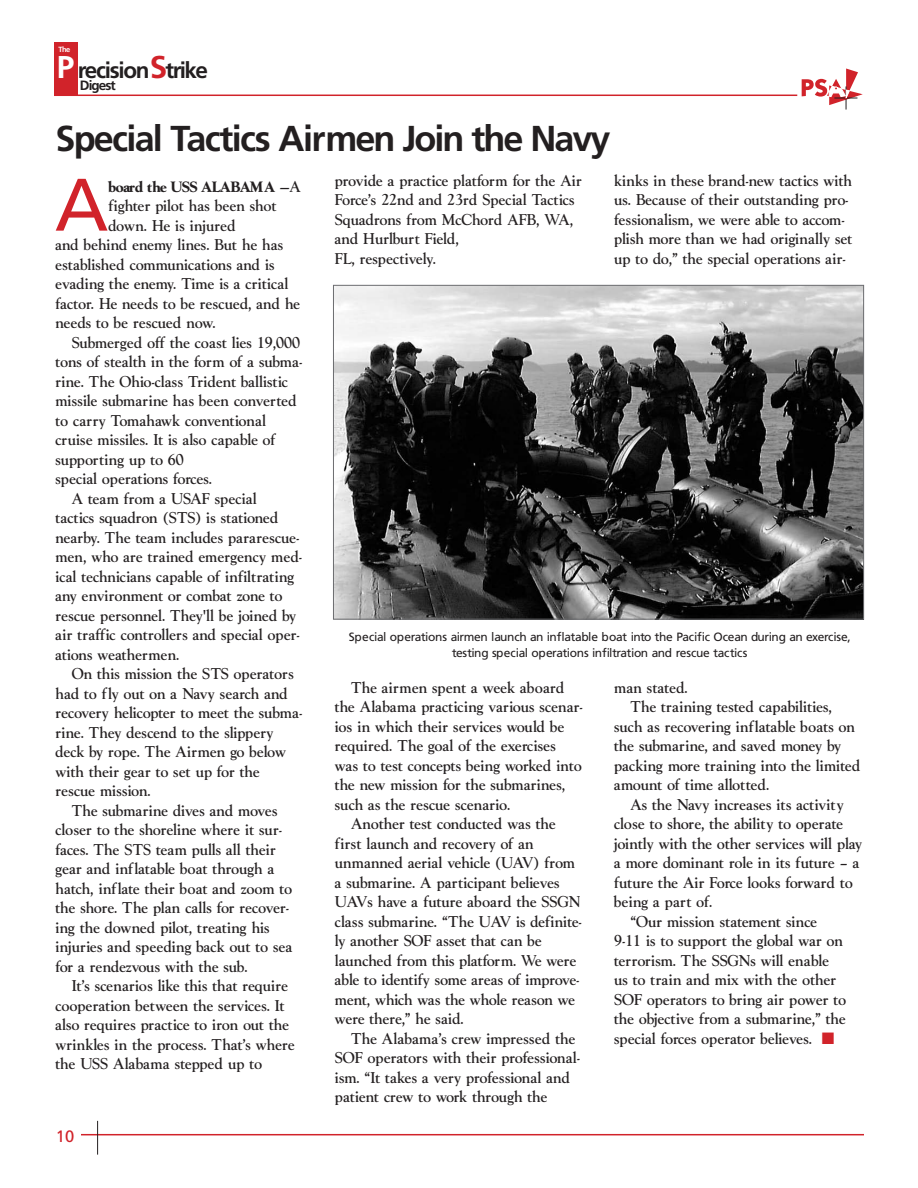
<style>
.page{position:relative;width:918px;height:1188px;background:#fff}
.page>*{position:absolute;margin:0;border:0;box-sizing:border-box;transform-origin:0 0}
.t1{font:74.25px "Frutiger";color:#d1232a}
.t2{font:700 36px "Frutiger";letter-spacing:-.05em;color:#231f20}
.t3{font:700 22.5px "Frutiger";letter-spacing:-.055em;color:#231f20}
.t4{font:16.5px/19.5px "Goudy Light DTC";color:#231f20}
.t5{font:16.5px "Goudy Light DTC";letter-spacing:.025em;color:#231f20}
.t6{font:16.5px "Goudy Light DTC";letter-spacing:.02em;color:#231f20}
.t7{font:16.5px "Frutiger";color:#d1232a}
.t8{font:15.75px "Goudy Bold DTC";letter-spacing:-.04em;color:#231f20}
.t9{font:700 13.5px "Frutiger";letter-spacing:-.065em;color:#231f20}
.t10{font:12px/15.8px "Frutiger";letter-spacing:-.025em;color:#231f20;text-align:center}
.t11{font:700 7.5px "Frutiger";color:#fff}
.s1{font-size:31.5px;color:#fff}
.s2{font-size:31.5px;color:#d1232a}
.s3{font-family:"Goudy Light DTC";font-size:16.5px}
.s4{color:#d1232a}
</style>
<div class="page">
<img style="left:335px;top:287px;width:527px;height:331px">
<hr style="left:81px;top:1134px;width:783px;height:1px;background:#d1232a">
<hr style="left:97px;top:1121px;width:1px;height:34px;background:#231f20">
<div style="left:54px;top:42px;width:23px;height:53px;background:#d1232a"></div>
<hr style="left:54px;top:95px;width:743px;height:1px;background:#d1232a">
<svg style="left:802px;top:68px;width:61px;height:42px"></svg>
<p class="t11" style="left:59px;top:47px;width:13px">The</p>
<h3 class="t3" style="left:57px;top:61px;width:153px"><span class="s1">P</span> recision<span class="s2">S</span>trike</h3>
<p class="t9" style="left:80px;top:80px;width:37px">Digest</p>
<h2 class="t2" style="left:56px;top:124px;width:556px">Special Tactics Airmen Join the Navy</h2>
<h1 class="t1" style="left:55px;top:175px;width:55px">A</h1>
<p class="t8" style="left:108px;top:177px;width:194px">board the USS ALABAMA <span class="s3">—A</span></p>
<p class="t4" style="left:335px;top:170px;width:248px">provide a practice platform for the Air<br>Force’s 22nd and 23rd Special Tactics<br>Squadrons from McChord AFB, WA, and Hurlburt Field,<br>FL, respectively.</p>
<p class="t4" style="left:614px;top:170px;width:240px">kinks in these brand-new tactics with us. Because of their outstanding pro&shy;fessionalism, we were able to accom&shy;plish more than we had originally set up to do,” the special operations air-</p>
<p class="t4" style="left:108px;top:196px;width:170px">fighter pilot has been shot</p>
<p class="t4" style="left:108px;top:215px;width:129px">down. He is injured</p>
<p class="t4" style="left:56px;top:235px;width:229px">and behind enemy lines. But he has</p>
<p class="t4" style="left:56px;top:254px;width:221px">established communications and is</p>
<p class="t4" style="left:56px;top:274px;width:234px">evading the enemy. Time is a critical</p>
<p class="t4" style="left:56px;top:293px;width:246px">factor. He needs to be rescued, and he</p>
<p class="t4" style="left:56px;top:313px;width:162px">needs to be rescued now.</p>
<p class="t4" style="left:72px;top:332px;width:230px">Submerged off the coast lies 19,000</p>
<p class="t4" style="left:56px;top:352px;width:248px">tons of stealth in the form of a subma-</p>
<p class="t4" style="left:56px;top:371px;width:234px">rine. The Ohio-class Trident ballistic</p>
<p class="t4" style="left:56px;top:391px;width:243px">missile submarine has been converted</p>
<p class="t4" style="left:56px;top:410px;width:212px">to carry Tomahawk conventional</p>
<p class="t4" style="left:56px;top:430px;width:222px">cruise missiles. It is also capable of</p>
<p class="t4" style="left:56px;top:449px;width:130px">supporting up to 60</p>
<p class="t4" style="left:56px;top:469px;width:158px">special operations forces.</p>
<p class="t4" style="left:72px;top:488px;width:186px">A team from a USAF special</p>
<p class="t4" style="left:56px;top:508px;width:224px">tactics squadron (STS) is stationed</p>
<p class="t4" style="left:56px;top:527px;width:245px">nearby. The team includes pararescue-</p>
<p class="t4" style="left:56px;top:547px;width:248px">men, who are trained emergency med-</p>
<p class="t4" style="left:56px;top:566px;width:240px">ical technicians capable of infiltrating</p>
<p class="t4" style="left:56px;top:586px;width:228px">any environment or combat zone to</p>
<p class="t4" style="left:56px;top:605px;width:242px">rescue personnel. They'll be joined by</p>
<p class="t4" style="left:56px;top:625px;width:246px">air traffic controllers and special oper-</p>
<p class="t4" style="left:56px;top:644px;width:125px">ations weathermen.</p>
<p class="t4" style="left:72px;top:664px;width:223px">On this mission the STS operators</p>
<p class="t4" style="left:56px;top:683px;width:234px">had to fly out on a Navy search and</p>
<p class="t4" style="left:56px;top:703px;width:248px">recovery helicopter to meet the subma-</p>
<p class="t4" style="left:56px;top:722px;width:219px">rine. They descend to the slippery</p>
<p class="t4" style="left:56px;top:742px;width:232px">deck by rope. The Airmen go below</p>
<p class="t4" style="left:56px;top:761px;width:206px">with their gear to set up for the</p>
<p class="t4" style="left:56px;top:781px;width:97px">rescue mission.</p>
<p class="t4" style="left:72px;top:800px;width:207px">The submarine dives and moves</p>
<p class="t4" style="left:56px;top:820px;width:228px">closer to the shoreline where it sur-</p>
<p class="t4" style="left:56px;top:839px;width:222px">faces. The STS team pulls all their</p>
<p class="t4" style="left:56px;top:859px;width:220px">gear and inflatable boat through a</p>
<p class="t4" style="left:56px;top:878px;width:238px">hatch, inflate their boat and zoom to</p>
<p class="t4" style="left:56px;top:898px;width:235px">the shore. The plan calls for recover-</p>
<p class="t4" style="left:56px;top:917px;width:216px">ing the downed pilot, treating his</p>
<p class="t4" style="left:56px;top:937px;width:239px">injuries and speeding back out to sea</p>
<p class="t4" style="left:56px;top:956px;width:193px">for a rendezvous with the sub.</p>
<p class="t4" style="left:72px;top:976px;width:218px">It’s scenarios like this that require</p>
<p class="t4" style="left:56px;top:995px;width:231px">cooperation between the services. It</p>
<p class="t4" style="left:56px;top:1015px;width:235px">also requires practice to iron out the</p>
<p class="t4" style="left:56px;top:1034px;width:241px">wrinkles in the process. That’s where</p>
<p class="t4" style="left:56px;top:1054px;width:208px">the USS Alabama stepped up to</p>
<p class="t10" style="left:349px;top:630px;width:504px">Special operations airmen launch an inflatable boat into the Pacific Ocean during an exercise, testing special operations infiltration and rescue tactics</p>
<p class="t4" style="left:351px;top:677px;width:215px">The airmen spent a week aboard</p>
<p class="t4" style="left:335px;top:697px;width:249px">the Alabama practicing various scenar-</p>
<p class="t4" style="left:335px;top:716px;width:231px">ios in which their services would be</p>
<p class="t4" style="left:335px;top:736px;width:222px">required. The goal of the exercises</p>
<p class="t4" style="left:335px;top:755px;width:248px">was to test concepts being worked into</p>
<p class="t4" style="left:335px;top:775px;width:232px">the new mission for the submarines,</p>
<p class="t4" style="left:335px;top:794px;width:177px">such as the rescue scenario.</p>
<p class="t4" style="left:351px;top:814px;width:206px">Another test conducted was the</p>
<p class="t4" style="left:335px;top:833px;width:200px">first launch and recovery of an</p>
<p class="t4" style="left:335px;top:853px;width:242px">unmanned aerial vehicle (UAV) from</p>
<p class="t4" style="left:335px;top:872px;width:226px">a submarine. A participant believes</p>
<p class="t4" style="left:335px;top:892px;width:247px">UAVs have a future aboard the SSGN</p>
<p class="t4" style="left:335px;top:911px;width:248px">class submarine. “The UAV is definite-</p>
<p class="t4" style="left:335px;top:931px;width:208px">ly another SOF asset that can be</p>
<p class="t4" style="left:335px;top:950px;width:243px">launched from this platform. We were</p>
<p class="t4" style="left:335px;top:970px;width:246px">able to identify some areas of improve-</p>
<p class="t4" style="left:335px;top:989px;width:242px">ment, which was the whole reason we</p>
<p class="t4" style="left:335px;top:1009px;width:130px">were there,” he said.</p>
<p class="t6" style="left:351px;top:1029px;width:226px">The Alabama’s crew impressed the</p>
<p class="t4" style="left:335px;top:1048px;width:247px">SOF operators with their professional-</p>
<p class="t4" style="left:335px;top:1067px;width:236px">ism. “It takes a very professional and</p>
<p class="t4" style="left:335px;top:1087px;width:214px">patient crew to work through the</p>
<p class="t5" style="left:614px;top:678px;width:75px">man stated.</p>
<p class="t5" style="left:630px;top:697px;width:203px">The training tested capabilities,</p>
<p class="t4" style="left:614px;top:716px;width:242px">such as recovering inflatable boats on</p>
<p class="t4" style="left:614px;top:736px;width:228px">the submarine, and saved money by</p>
<p class="t4" style="left:614px;top:755px;width:248px">packing more training into the limited</p>
<p class="t4" style="left:614px;top:775px;width:156px">amount of time allotted.</p>
<p class="t4" style="left:630px;top:794px;width:215px">As the Navy increases its activity</p>
<p class="t4" style="left:614px;top:814px;width:230px">close to shore, the ability to operate</p>
<p class="t4" style="left:614px;top:833px;width:249px">jointly with the other services will play</p>
<p class="t4" style="left:614px;top:853px;width:247px">a more dominant role in its future – a</p>
<p class="t4" style="left:614px;top:872px;width:240px">future the Air Force looks forward to</p>
<p class="t5" style="left:614px;top:892px;width:100px">being a part of.</p>
<p class="t4" style="left:630px;top:911px;width:188px">“Our mission statement since</p>
<p class="t4" style="left:614px;top:931px;width:230px">9-11 is to support the global war on</p>
<p class="t4" style="left:614px;top:950px;width:216px">terrorism. The SSGNs will enable</p>
<p class="t4" style="left:614px;top:970px;width:223px">us to train and mix with the other</p>
<p class="t4" style="left:614px;top:989px;width:233px">SOF operators to bring air power to</p>
<p class="t4" style="left:614px;top:1009px;width:233px">the objective from a submarine,” the</p>
<p class="t4" style="left:614px;top:1028px;width:222px">special forces operator believes. <span class="s4">■</span></p>
<p class="t7" style="left:56px;top:1130px;width:20px">10</p>
</div>
